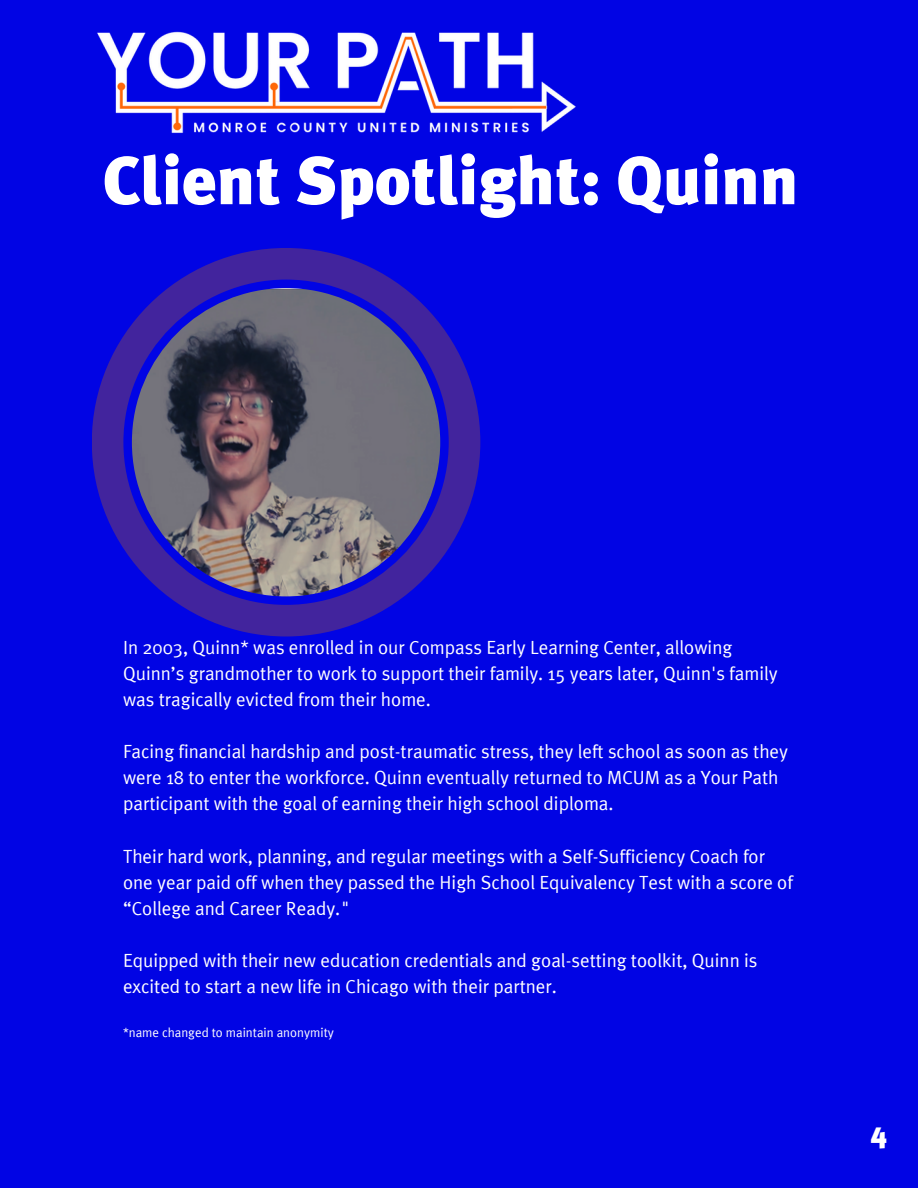
<style>
.page{position:relative;width:918px;height:1188px;background:#0104e4}
.page>*{position:absolute;margin:0;border:0;box-sizing:border-box;transform-origin:0 0}
.t1{font:900 67.8px "Meta Plus";color:#fff}
.t2{font:900 29.25px "Meta Plus";color:#fff}
.t3{font:19.05px/26.1px "Meta Plus";color:#fff}
.t4{font:13.05px "Meta Plus";color:#fff}
</style>
<div class="page">
<img style="left:97px;top:31px;width:479px;height:102px">
<svg style="left:92px;top:248px;width:388px;height:388px"></svg>
<p class="t1" style="left:103px;top:153px;width:697px">Client Spotlight: Quinn</p>
<p class="t3" style="left:123px;top:634px;width:656px">In 2003, Quinn* was enrolled in our Compass Early Learning Center, allowing<br>Quinn’s grandmother to work to support their family. 15 years later, Quinn's family was tragically evicted from their home.</p>
<p class="t3" style="left:123px;top:738px;width:667px">Facing financial hardship and post-traumatic stress, they left school as soon as they were 18 to enter the workforce. Quinn eventually returned to MCUM as a Your Path participant with the goal of earning their high school diploma.</p>
<p class="t3" style="left:123px;top:843px;width:672px">Their hard work, planning, and regular meetings with a Self-Sufficiency Coach for one year paid off when they passed the High School Equivalency Test with a score of “College and Career Ready."</p>
<p class="t3" style="left:123px;top:947px;width:636px">Equipped with their new education credentials and goal-setting toolkit, Quinn is excited to start a new life in Chicago with their partner.</p>
<p class="t4" style="left:123px;top:1025px;width:212px">*name changed to maintain anonymity</p>
<p class="t2" style="left:871px;top:1121px;width:18px">4</p>
</div>
